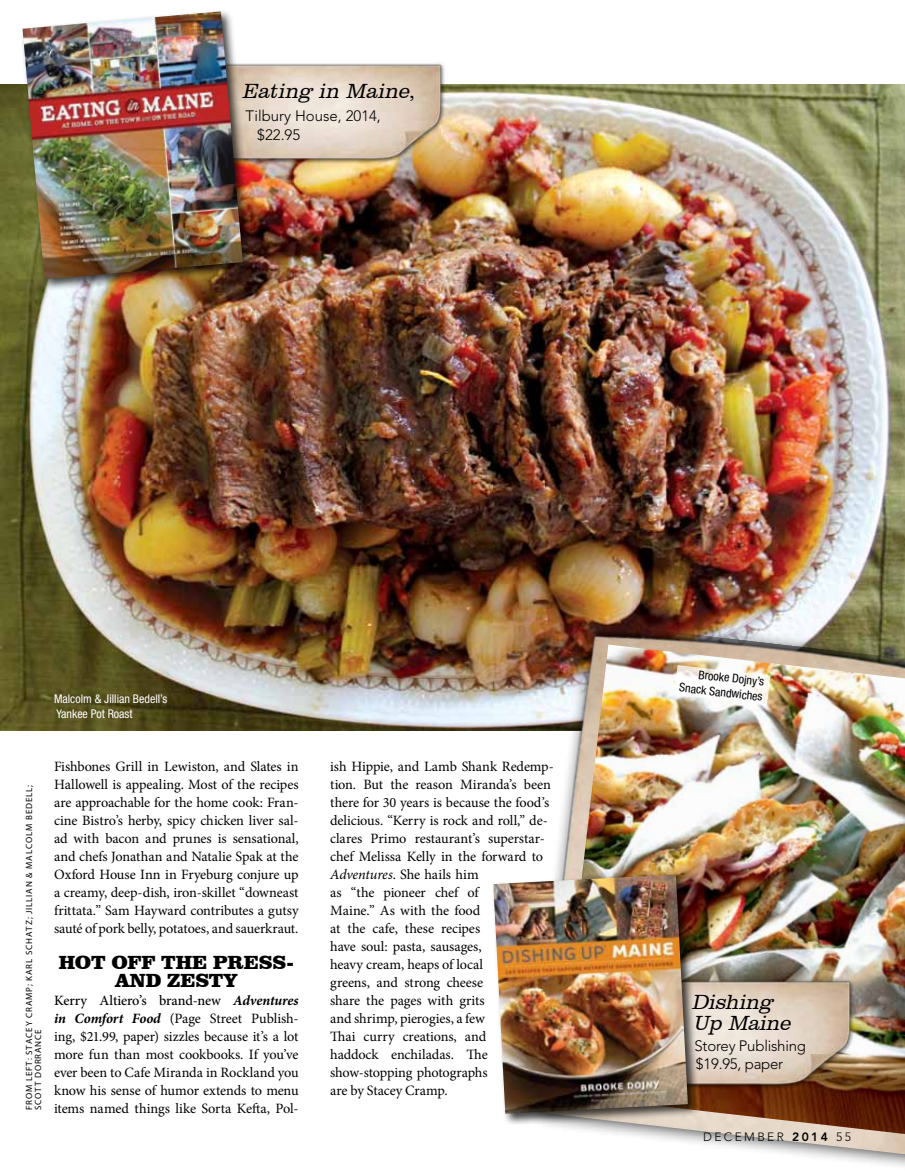
<style>
.page{position:relative;width:905px;height:1175px;background:#fff}
.page>*{position:absolute;margin:0;border:0;box-sizing:border-box;transform-origin:0 0}
.t1{font:italic 300 21px/20.7px "Clarendon BT";color:#000}
.t2{font:900 19.5px/18px "Clarendon BT";color:#000;text-align:center}
.t3{font:300 15px/19.5px "Avenir";letter-spacing:-.015em;color:#000}
.t4{font:14.25px/18px "Minion Pro";letter-spacing:-.01em;color:#000;text-align:justify}
.t5{font:condensed 12px/15px "Helvetica Neue";color:#fff}
.t6{font:condensed 12px/14.9px "Helvetica Neue";color:#000;text-align:right}
.t7{font:300 12px "Avenir";letter-spacing:.2em;color:#000}
.t8{font:9px/9px "Myriad Pro";letter-spacing:.095em;color:#000}
.s1{font-style:normal}
.s2{font-weight:500}
.s3{font-weight:700;font-style:italic}
.s4{font-style:italic}
.s5{font-weight:800}
</style>
<div class="page">
<img style="left:0;top:84px;width:904px;height:646px">
<div style="left:522px;top:613px;width:382px;height:557px;background:#000;opacity:.75"></div>
<img style="left:536px;top:622px;width:368px;height:532px">
<img style="left:557px;top:644px;width:347px;height:490px">
<img style="left:699px;top:976px;width:160px;height:114px">
<img style="left:254px;top:62px;width:196px;height:103px">
<svg style="left:674px;top:665px;width:96px;height:40px"></svg>
<div style="left:19px;top:8px;width:235px;height:283px;background:#000;opacity:.75"></div>
<img style="left:22px;top:11px;width:221px;height:268px">
<div style="left:490px;top:871px;width:209px;height:254px;background:#000;opacity:.75"></div>
<img style="left:493px;top:874px;width:195px;height:239px">
<h1 class="t1" style="left:242px;top:80px;width:175px">Eating in Maine<span class="s1">,</span></h1>
<p class="t3" style="left:257px;top:106px;width:125px;text-indent:-12px">Tilbury H ouse, 2014, $22.95</p>
<p class="t5" style="left:54px;top:691px;width:115px">Malcolm &amp; Jillian Bedell’s<br>Yankee Pot Roast</p>
<p class="t8" style="left:24px;top:1110px;width:327px;rotate:-90deg">from left: Stacey Cramp; Karl Schatz; Jillian &amp; Malcolm Bedell;<br>Scott Dorrance</p>
<p class="t4" style="left:54px;top:758px;width:246px">Fishbones Grill in Lewiston, and Slates in Hallowell is appealing. Most of the recipes are approachable for the home cook: Fran&shy;cine Bistro’s herby, spicy chicken liver sal&shy;ad with bacon and prunes is sensational, and chefs Jonathan and Natalie Spak at the Oxford House Inn in Fryeburg conjure up a creamy, deep-dish, iron-skillet “downeast frittata.” Sam Hayward contributes a gutsy sauté of pork belly, potatoes, and sauerkraut.</p>
<h2 class="t2" style="left:59px;top:953px;width:236px">HOT OFF THE PRESS-<br>AND ZESTY</h2>
<p class="t4" style="left:54px;top:992px;width:246px"><span class="s2">Kerry Altiero’s brand-new</span> <span class="s3">Adventures in Comfort Food</span> (Page Street Publish&shy;ing, $21.99, paper) sizzles because it’s a lot more fun than most cookbooks. If you’ve ever been to Cafe Miranda in Rockland you know his sense of humor extends to menu items named things like Sorta Kefta, Pol-</p>
<p class="t4" style="left:330px;top:758px;width:225px;text-align:left">ish Hippie, and Lamb Shank Redemp&shy;tion. But the reason Miranda’s been there for 30 years is because the food’s delicious. “Kerry is rock and roll,” de&shy;clares Primo restaurant’s superstar&shy;chef Melissa Kelly in the forward to<br><span class="s4">Adventures</span>. She hails him<br>as “the pioneer chef of<br>Maine.” As with the food<br>at the cafe, these recipes<br>have soul: pasta, sausages,<br>heavy cream, heaps of local<br>greens, and strong cheese<br>share the pages with grits<br>and shrimp, pierogies, a few<br>Thai curry creations, and<br>haddock enchiladas. The show-stopping photographs<br>are by Stacey Cramp.</p>
<p class="t6" style="left:681px;top:665px;width:85px;rotate:6deg">Brooke Dojny’s<br>Snack Sandwiches</p>
<h1 class="t1" style="left:691px;top:991px;width:106px">Dishing<br>Up Maine</h1>
<p class="t3" style="left:694px;top:1036px;width:113px;line-height:18px">Storey Publishing $19.95, paper</p>
<p class="t7" style="left:703px;top:1129px;width:149px">December <span class="s5">2014</span> 55</p>
</div>
